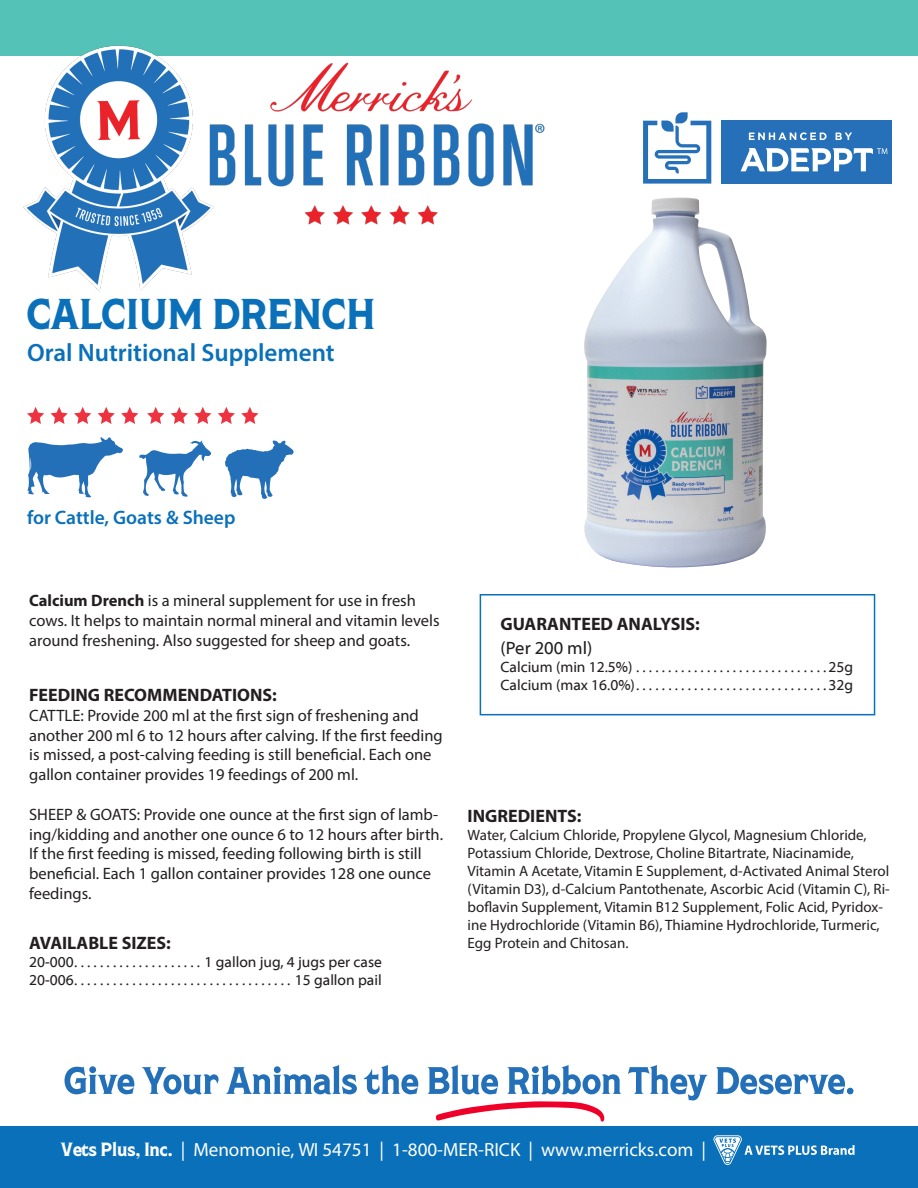
<style>
.page{position:relative;width:918px;height:1188px;background:#fff}
.page>*{position:absolute;margin:0;border:0;box-sizing:border-box;transform-origin:0 0}
.t1{font:condensed 43.05px "Shackleton";color:#0970b9}
.t2{font:600 25.05px "Myriad Pro";color:#0970b9}
.t3{font:600 19.5px "Myriad Pro";color:#0970b9}
.t4{font:19.05px "Myriad Pro";color:#fff}
.t5{font:700 18px "Myriad Pro";color:#231f20}
.t6{font:18px "Myriad Web Pro";color:#231f20}
.t7{font:16.5px/19.8px "Myriad Pro";color:#231f20}
.t8{font:15px/18px "Myriad Pro";color:#231f20}
.t9{font:15px "Myriad Web Pro";color:#231f20}
.s1{font-weight:700}
.s2{font-family:"Shackleton";font-stretch:condensed}
</style>
<div class="page">
<div style="left:0;top:0;width:918px;height:56px;background:#55c2b7"></div>
<img style="left:23px;top:45px;width:522px;height:247px">
<div style="left:0;top:1126px;width:918px;height:62px;background:#0970b9"></div>
<svg style="left:713px;top:1135px;width:142px;height:30px"></svg>
<svg style="left:65px;top:1066px;width:69px;height:28px"></svg>
<svg style="left:142px;top:1067px;width:77px;height:27px"></svg>
<svg style="left:226px;top:1065px;width:131px;height:29px"></svg>
<svg style="left:364px;top:1065px;width:54px;height:29px"></svg>
<svg style="left:428px;top:1065px;width:70px;height:29px"></svg>
<svg style="left:507px;top:1065px;width:114px;height:29px"></svg>
<svg style="left:628px;top:1065px;width:80px;height:36px"></svg>
<svg style="left:716px;top:1067px;width:129px;height:27px"></svg>
<div style="left:847px;top:1088px;width:7px;height:6px;background:#2370b9;border-radius:50%"></div>
<svg style="left:436px;top:1101px;width:168px;height:21px"></svg>
<div style="left:721px;top:120px;width:171px;height:64px;background:#2570b8"></div>
<svg style="left:643px;top:112px;width:68px;height:72px"></svg>
<svg style="left:749px;top:132px;width:78px;height:8px"></svg>
<svg style="left:836px;top:133px;width:16px;height:7px"></svg>
<svg style="left:741px;top:148px;width:146px;height:23px"></svg>
<svg style="left:27px;top:437px;width:96px;height:60px"></svg>
<svg style="left:139px;top:441px;width:72px;height:56px"></svg>
<svg style="left:225px;top:441px;width:69px;height:58px"></svg>
<svg style="left:27px;top:407px;width:17px;height:17px"></svg>
<svg style="left:121px;top:407px;width:17px;height:17px"></svg>
<svg style="left:98px;top:407px;width:17px;height:17px"></svg>
<svg style="left:74px;top:407px;width:17px;height:17px"></svg>
<svg style="left:51px;top:407px;width:17px;height:17px"></svg>
<svg style="left:147px;top:407px;width:17px;height:17px"></svg>
<svg style="left:241px;top:407px;width:17px;height:17px"></svg>
<svg style="left:218px;top:407px;width:17px;height:17px"></svg>
<svg style="left:194px;top:407px;width:17px;height:17px"></svg>
<svg style="left:171px;top:407px;width:17px;height:17px"></svg>
<img style="left:584px;top:197px;width:183px;height:370px">
<div style="left:480px;top:594px;width:395px;height:121px;border:2px solid #0970b9"></div>
<p class="t1" style="left:27px;top:281px;width:350px">CALCIUM DRENCH</p>
<p class="t2" style="left:27px;top:337px;width:309px">Oral Nutritional Supplement</p>
<p class="t3" style="left:27px;top:505px;width:210px">for Cattle, Goats &amp; Sheep</p>
<p class="t7" style="left:29px;top:591px;width:412px"><span class="s1">Calcium Drench</span> is a mineral supplement for use in fresh cows. It helps to maintain normal mineral and vitamin levels around freshening. Also suggested for sheep and goats.</p>
<p class="t5" style="left:29px;top:683px;width:249px">FEEDING RECOMMENDATIONS:</p>
<p class="t7" style="left:29px;top:705px;width:415px">CATTLE: Provide 200 ml at the first sign of freshening and another 200 ml 6 to 12 hours after calving. If the first feeding is missed, a post-calving feeding is still beneficial. Each one gallon container provides 19 feedings of 200 ml.</p>
<p class="t7" style="left:29px;top:804px;width:415px">SHEEP &amp; GOATS: Provide one ounce at the first sign of lamb&shy;ing/kidding and another one ounce 6 to 12 hours after birth.<br>If the first feeding is missed, feeding following birth is still beneficial. Each 1 gallon container provides 128 one ounce feedings.</p>
<p class="t5" style="left:29px;top:931px;width:143px">AVAILABLE SIZES:</p>
<p class="t9" style="left:29px;top:954px;width:354px">20-000 . . . . . . . . . . . . . . . . . . . . 1 gallon jug, 4 jugs per case</p>
<p class="t9" style="left:29px;top:972px;width:354px">20-006 . . . . . . . . . . . . . . . . . . . . . . . . . . . . . . . . . . 15 gallon pail</p>
<p class="t5" style="left:501px;top:612px;width:201px">GUARANTEED ANALYSIS:</p>
<p class="t6" style="left:501px;top:638px;width:93px">(Per 200 ml)</p>
<p class="t9" style="left:501px;top:659px;width:354px">Calcium (min 12.5%) . . . . . . . . . . . . . . . . . . . . . . . . . . . . . 25g</p>
<p class="t9" style="left:501px;top:677px;width:354px">Calcium (max 16.0%) . . . . . . . . . . . . . . . . . . . . . . . . . . . . . 32g</p>
<p class="t5" style="left:468px;top:804px;width:115px">INGREDIENTS:</p>
<p class="t8" style="left:468px;top:826px;width:424px">Water, Calcium Chloride, Propylene Glycol, Magnesium Chloride, Potassium Chloride, Dextrose, Choline Bitartrate, Niacinamide, Vitamin A Acetate, Vitamin E Supplement, d-Activated Animal Sterol (Vitamin D3), d-Calcium Pantothenate, Ascorbic Acid (Vitamin C), Ri&shy;boflavin Supplement, Vitamin B12 Supplement, Folic Acid, Pyridox&shy;ine Hydrochloride (Vitamin B6), Thiamine Hydrochloride, Turmeric, Egg Protein and Chitosan.</p>
<p class="t4" style="left:61px;top:1137px;width:647px"><span class="s2">Vets Plus, Inc.</span> | Menomonie, WI 54751 | 1-800-MER-RICK | www.merricks.com |</p>
</div>
